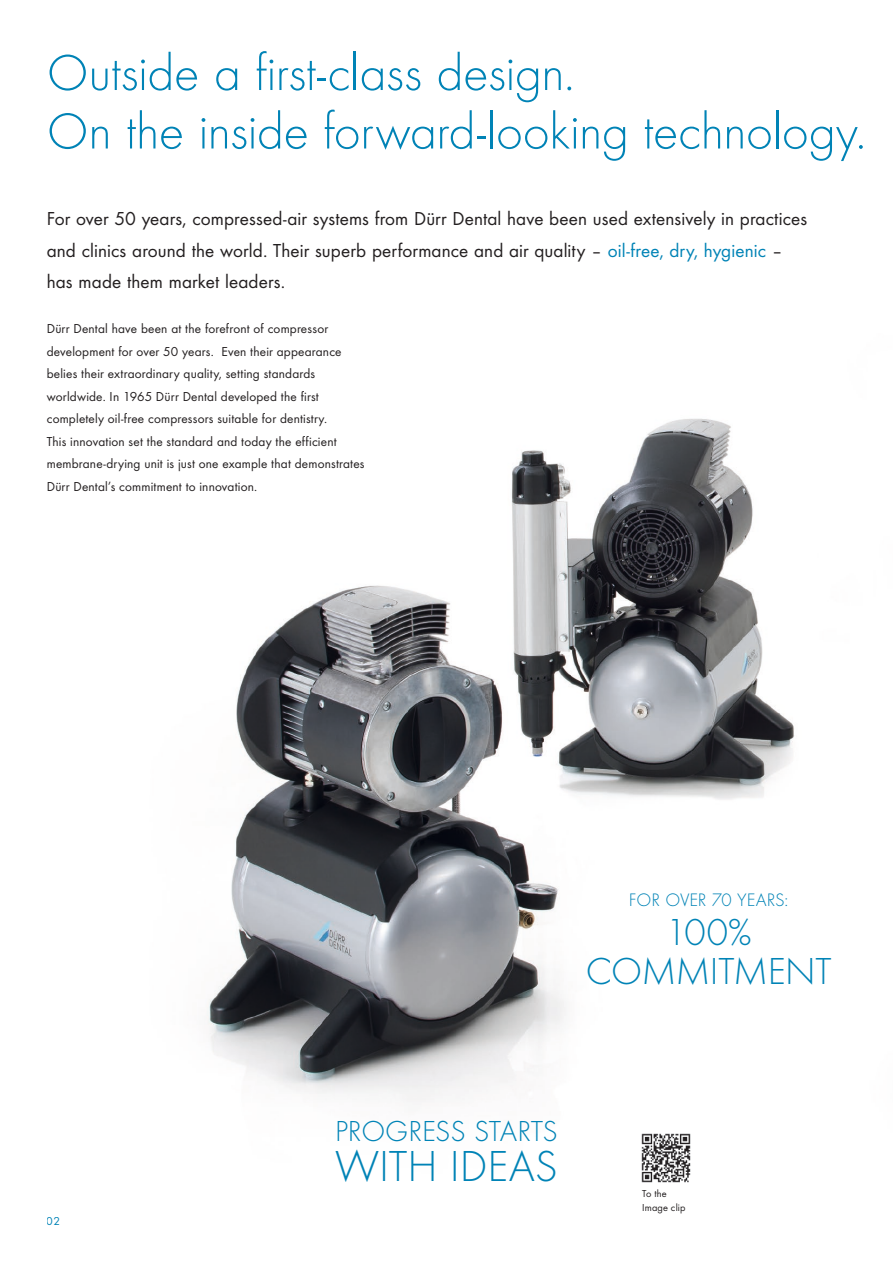
<style>
.page{position:relative;width:893px;height:1263px;background:#fff}
.page>*{position:absolute;margin:0;border:0;box-sizing:border-box;transform-origin:0 0}
.t1{font:300 52.5px/58.5px "Futura TOT";letter-spacing:-.01em;color:#0083b6}
.t2{font:300 45px "Futura TOT";letter-spacing:-.005em;color:#0083b6}
.t3{font:300 39px/39px "Futura TOT";letter-spacing:-.015em;color:#0083b6;text-align:center}
.t4{font:300 30px "Futura TOT";letter-spacing:-.015em;color:#0083b6}
.t5{font:19.5px/31.5px "Futura TOT Boo";letter-spacing:.005em;color:#231f20}
.t6{font:300 18.75px "Futura TOT";color:#0083b6}
.t7{font:13.5px/22.5px "Futura TOT Boo";letter-spacing:.015em;color:#231f20}
.t8{font:12px "Futura TOT Boo";color:#0083b6}
.t9{font:10.5px/13.5px "Futura TOT Boo";letter-spacing:.02em;color:#231f20}
.s1{color:#0083b6}
</style>
<div class="page">
<img style="left:207px;top:418px;width:587px;height:684px">
<img style="left:641px;top:1133px;width:50px;height:50px">
<h1 class="t1" style="left:47px;top:44px;width:821px">Outside a first-class design.<br>On the inside forward-looking technology.</h1>
<h3 class="t5" style="left:47px;top:203px;width:762px">For over 50 years, compressed-air systems from Dürr Dental have been used extensively in practices and clinics around the world. Their superb performance and air quality – <span class="s1">oil-free, dry, hygienic</span> – has made them market leaders.</h3>
<p class="t7" style="left:47px;top:317px;width:319px">Dürr Dental have been at the forefront of compressor development for over 50 years. Even their appearance belies their extraordinary quality, setting standards worldwide. In 1965 Dürr Dental developed the first completely oil-free compressors suitable for dentistry.<br>This innovation set the standard and today the efficient membrane-drying unit is just one example that demonstrates Dürr Dental’s commitment to innovation.</p>
<p class="t8" style="left:47px;top:1214px;width:15px">02</p>
<h3 class="t6" style="left:629px;top:889px;width:161px">FOR OVER 70 YEARS:</h3>
<h3 class="t3" style="left:585px;top:913px;width:248px">100%<br>COMMITMENT</h3>
<h3 class="t4" style="left:335px;top:1114px;width:224px">PROGRESS STARTS</h3>
<h2 class="t2" style="left:335px;top:1141px;width:224px">WITH IDEAS</h2>
<p class="t9" style="left:642px;top:1187px;width:45px">To the<br>Image clip</p>
</div>
